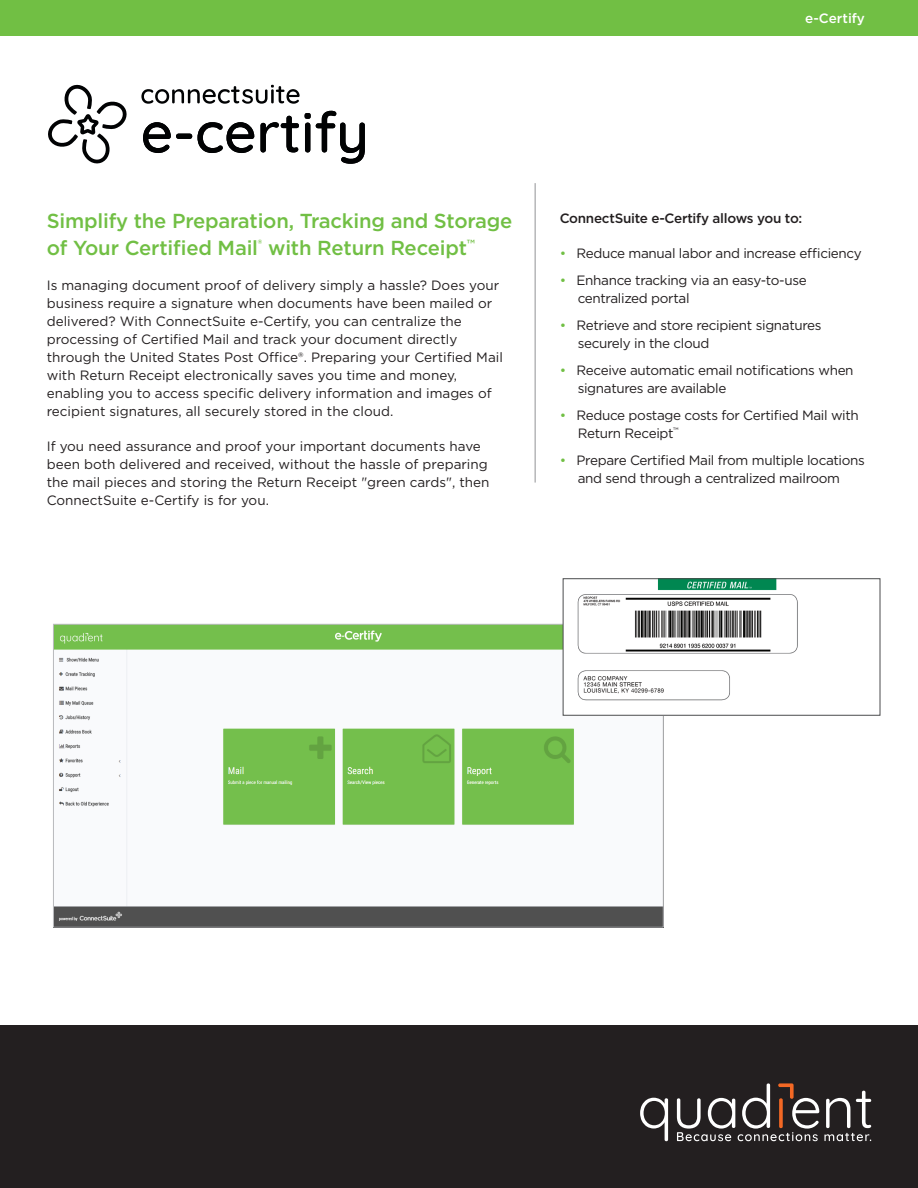
<style>
.page{position:relative;width:918px;height:1188px;background:#fff}
.page>*{position:absolute;margin:0;border:0;box-sizing:border-box;transform-origin:0 0}
.Neo_Sub_1{font:500 20.25px/27px "Gotham";letter-spacing:-.01em;color:#71bf44}
.Neo_Body_Txt{font:13.5px/18px "Gotham";color:#231f20}
.Neo_Bullet_Body{font:13.5px/18px "Gotham";letter-spacing:-.025em;color:#231f20}
.Neo_Sub_2{font:500 13.5px "Gotham";letter-spacing:-.02em;color:#231f20}
.t1{font:500 13.5px "Gotham";color:#fff}
.s1{color:#71bf44}
</style>
<div class="page">
<div style="left:0;top:0;width:918px;height:36px;background:#71bf44"></div>
<hr style="left:535px;top:183px;width:1px;height:300px;background:#919396">
<img style="left:55px;top:626px;width:607px;height:300px">
<img style="left:565px;top:581px;width:233px;height:132px">
<div style="left:0;top:1025px;width:918px;height:163px;background:#231f20"></div>
<svg style="left:640px;top:1098px;width:28px;height:43px"></svg>
<svg style="left:677px;top:1083px;width:194px;height:58px"></svg>
<svg style="left:141px;top:85px;width:159px;height:19px"></svg>
<svg style="left:143px;top:122px;width:111px;height:31px"></svg>
<svg style="left:261px;top:116px;width:38px;height:36px"></svg>
<svg style="left:305px;top:111px;width:60px;height:53px"></svg>
<svg style="left:48px;top:84px;width:79px;height:80px"></svg>
<p class="t1" style="left:805px;top:10px;width:61px">e-Certify</p>
<p class="Neo_Sub_1" style="left:47px;top:207px;width:467px">Simplify the Preparation, Tracking and Storage of Your Certified Mail<sup>®</sup> with Return Receipt<sup>™</sup></p>
<p class="Neo_Body_Txt" style="left:47px;top:276px;width:458px">Is managing document proof of delivery simply a hassle? Does your business require a signature when documents have been mailed or delivered? With ConnectSuite e-Certify, you can centralize the processing of Certified Mail and track your document directly through the United States Post Office®. Preparing your Certified Mail with Return Receipt electronically saves you time and money, enabling you to access specific delivery information and images of recipient signatures, all securely stored in the cloud.</p>
<p class="Neo_Body_Txt" style="left:47px;top:437px;width:444px">If you need assurance and proof your important documents have been both delivered and received, without the hassle of preparing the mail pieces and storing the Return Receipt "green cards", then ConnectSuite e-Certify is for you.</p>
<p class="Neo_Sub_2" style="left:560px;top:209px;width:244px">ConnectSuite e-Certify allows you to:</p>
<p class="Neo_Bullet_Body" style="left:560px;top:244px;width:304px"><span class="s1">•</span> Reduce manual labor and increase efficiency</p>
<p class="Neo_Bullet_Body" style="left:578px;top:271px;width:231px;text-indent:-18px"><span class="s1">•</span> Enhance tracking via an easy-to-use centralized portal</p>
<p class="Neo_Bullet_Body" style="left:578px;top:316px;width:245px;text-indent:-18px"><span class="s1">•</span> Retrieve and store recipient signatures securely in the cloud</p>
<p class="Neo_Bullet_Body" style="left:578px;top:361px;width:277px;text-indent:-18px"><span class="s1">•</span> Receive automatic email notifications when signatures are available</p>
<p class="Neo_Bullet_Body" style="left:578px;top:405px;width:283px;text-indent:-18px"><span class="s1">•</span> Reduce postage costs for Certified Mail with<br>Return Receipt<sup>™</sup></p>
<p class="Neo_Bullet_Body" style="left:560px;top:450px;width:307px;text-align:center"><span class="s1">•</span> Prepare Certified Mail from multiple locations and send through a centralized mailroom</p>
</div>
